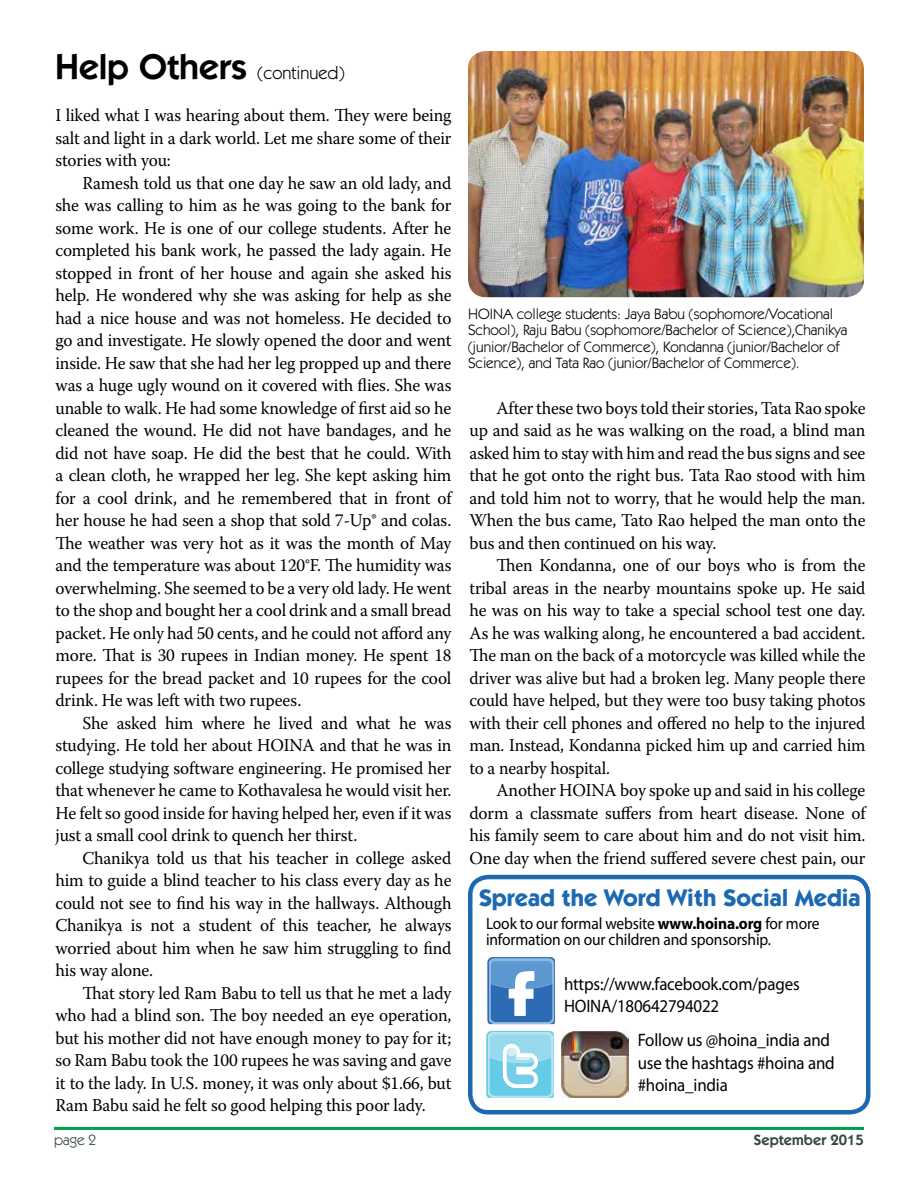
<style>
.page{position:relative;width:918px;height:1188px;background:#fff}
.page>*{position:absolute;margin:0;border:0;box-sizing:border-box;transform-origin:0 0}
.t1{font:700 24px "Itc Kabel";color:#1c69b1}
.t2{font:18px "Warnock Pro";letter-spacing:-.01em;color:#000;scale:.96 1}
.t3{font:18px "Warnock Pro";letter-spacing:-.01em;color:#000;scale:.95 1}
.t4{font:18px/22.5px "Myriad Pro";letter-spacing:-.01em;color:#000;scale:.94 1}
.t5{font:18px "Itc Kabel";color:#000}
.t6{font:16.5px/16.5px "Myriad Pro";letter-spacing:-.01em;color:#000;scale:.94 1}
.t7{font:15px/16.5px "Itc Kabel";color:#000}
.t8{font:600 15px "Itc Kabel";color:#34483c}
.t9{font:15px "Itc Kabel";color:#34483c}
.s1{font-weight:600;font-size:36px}
.s2{font-weight:700}
</style>
<div class="page">
<hr style="left:54px;top:1127px;width:810px;height:3px;background:#00a14b">
<img style="left:468px;top:51px;width:396px;height:246px">
<div style="left:468px;top:875px;width:402px;height:239px;border:4px solid #1c69b1;border-radius:18px"></div>
<svg style="left:486px;top:1031px;width:68px;height:67px;background:#97daed"></svg>
<svg style="left:487px;top:957px;width:68px;height:67px;background:#6999cd"></svg>
<img style="left:562px;top:1031px;width:66px;height:67px">
<p class="t5" style="left:55px;top:62px;width:291px"><span class="s1">Help Others</span> (continued)</p>
<p class="t2" style="left:56px;top:105px;width:414px">I liked what I was hearing about them. They were being</p>
<p class="t2" style="left:56px;top:127px;width:414px">salt and light in a dark world. Let me share some of their</p>
<p class="t2" style="left:56px;top:150px;width:122px">stories with you:</p>
<p class="t2" style="left:82px;top:172px;width:386px">Ramesh told us that one day he saw an old lady, and</p>
<p class="t2" style="left:56px;top:195px;width:414px">she was calling to him as he was going to the bank for</p>
<p class="t2" style="left:56px;top:217px;width:414px">some work. He is one of our college students. After he</p>
<p class="t2" style="left:56px;top:240px;width:414px">completed his bank work, he passed the lady again. He</p>
<p class="t2" style="left:56px;top:262px;width:414px">stopped in front of her house and again she asked his</p>
<p class="t2" style="left:56px;top:285px;width:414px">help. He wondered why she was asking for help as she</p>
<p class="t2" style="left:56px;top:307px;width:414px">had a nice house and was not homeless. He decided to</p>
<p class="t2" style="left:56px;top:330px;width:414px">go and investigate. He slowly opened the door and went</p>
<p class="t2" style="left:56px;top:352px;width:414px">inside. He saw that she had her leg propped up and there</p>
<p class="t2" style="left:56px;top:375px;width:414px">was a huge ugly wound on it covered with flies. She was</p>
<p class="t2" style="left:56px;top:397px;width:414px">unable to walk. He had some knowledge of first aid so he</p>
<p class="t2" style="left:56px;top:420px;width:414px">cleaned the wound. He did not have bandages, and he</p>
<p class="t2" style="left:56px;top:442px;width:414px">did not have soap. He did the best that he could. With</p>
<p class="t2" style="left:56px;top:465px;width:414px">a clean cloth, he wrapped her leg. She kept asking him</p>
<p class="t2" style="left:56px;top:487px;width:414px">for a cool drink, and he remembered that in front of</p>
<p class="t2" style="left:56px;top:510px;width:414px">her house he had seen a shop that sold 7-Up® and colas.</p>
<p class="t2" style="left:56px;top:532px;width:414px">The weather was very hot as it was the month of May</p>
<p class="t2" style="left:56px;top:555px;width:414px">and the temperature was about 120°F. The humidity was</p>
<p class="t2" style="left:56px;top:577px;width:414px">overwhelming. She seemed to be a very old lady. He went</p>
<p class="t2" style="left:56px;top:600px;width:414px">to the shop and bought her a cool drink and a small bread</p>
<p class="t2" style="left:56px;top:622px;width:414px">packet. He only had 50 cents, and he could not afford any</p>
<p class="t2" style="left:56px;top:645px;width:414px">more. That is 30 rupees in Indian money. He spent 18</p>
<p class="t2" style="left:56px;top:667px;width:414px">rupees for the bread packet and 10 rupees for the cool</p>
<p class="t2" style="left:56px;top:690px;width:258px">drink. He was left with two rupees.</p>
<p class="t2" style="left:82px;top:712px;width:386px">She asked him where he lived and what he was</p>
<p class="t2" style="left:56px;top:735px;width:414px">studying. He told her about HOINA and that he was in</p>
<p class="t2" style="left:56px;top:757px;width:414px">college studying software engineering. He promised her</p>
<p class="t2" style="left:56px;top:780px;width:414px">that whenever he came to Kothavalesa he would visit her.</p>
<p class="t2" style="left:56px;top:802px;width:414px">He felt so good inside for having helped her, even if it was</p>
<p class="t2" style="left:56px;top:825px;width:316px">just a small cool drink to quench her thirst.</p>
<p class="t2" style="left:82px;top:847px;width:386px">Chanikya told us that his teacher in college asked</p>
<p class="t2" style="left:56px;top:870px;width:414px">him to guide a blind teacher to his class every day as he</p>
<p class="t2" style="left:56px;top:892px;width:414px">could not see to find his way in the hallways. Although</p>
<p class="t2" style="left:56px;top:915px;width:414px">Chanikya is not a student of this teacher, he always</p>
<p class="t2" style="left:56px;top:937px;width:414px">worried about him when he saw him struggling to find</p>
<p class="t2" style="left:56px;top:960px;width:103px">his way alone.</p>
<p class="t2" style="left:82px;top:982px;width:386px">That story led Ram Babu to tell us that he met a lady</p>
<p class="t2" style="left:56px;top:1005px;width:414px">who had a blind son. The boy needed an eye operation,</p>
<p class="t2" style="left:56px;top:1027px;width:414px">but his mother did not have enough money to pay for it;</p>
<p class="t2" style="left:56px;top:1050px;width:414px">so Ram Babu took the 100 rupees he was saving and gave</p>
<p class="t2" style="left:56px;top:1072px;width:414px">it to the lady. In U.S. money, it was only about $1.66, but</p>
<p class="t2" style="left:56px;top:1095px;width:387px">Ram Babu said he felt so good helping this poor lady.</p>
<p class="t7" style="left:468px;top:305px;width:381px">HOINA college students: Jaya Babu (sophomore/Vocational School), Raju Babu (sophomore/Bachelor of Science),Chanikya (junior/Bachelor of Commerce), Kondanna (junior/Bachelor of Science), and Tata Rao (junior/Bachelor of Commerce).</p>
<p class="t2" style="left:497px;top:397px;width:386px">After these two boys told their stories, Tata Rao spoke</p>
<p class="t2" style="left:470px;top:420px;width:414px">up and said as he was walking on the road, a blind man</p>
<p class="t2" style="left:470px;top:442px;width:414px">asked him to stay with him and read the bus signs and see</p>
<p class="t2" style="left:470px;top:465px;width:414px">that he got onto the right bus. Tata Rao stood with him</p>
<p class="t2" style="left:470px;top:487px;width:414px">and told him not to worry, that he would help the man.</p>
<p class="t2" style="left:470px;top:510px;width:414px">When the bus came, Tato Rao helped the man onto the</p>
<p class="t2" style="left:470px;top:532px;width:259px">bus and then continued on his way.</p>
<p class="t3" style="left:496px;top:555px;width:390px">Then Kondanna, one of our boys who is from the</p>
<p class="t3" style="left:469px;top:577px;width:418px">tribal areas in the nearby mountains spoke up. He said</p>
<p class="t3" style="left:469px;top:600px;width:418px">he was on his way to take a special school test one day.</p>
<p class="t3" style="left:469px;top:622px;width:418px">As he was walking along, he encountered a bad accident.</p>
<p class="t3" style="left:469px;top:645px;width:418px">The man on the back of a motorcycle was killed while the</p>
<p class="t3" style="left:469px;top:667px;width:418px">driver was alive but had a broken leg. Many people there</p>
<p class="t3" style="left:469px;top:690px;width:418px">could have helped, but they were too busy taking photos</p>
<p class="t3" style="left:469px;top:712px;width:418px">with their cell phones and offered no help to the injured</p>
<p class="t3" style="left:469px;top:735px;width:418px">man. Instead, Kondanna picked him up and carried him</p>
<p class="t3" style="left:469px;top:757px;width:149px">to a nearby hospital.</p>
<p class="t2" style="left:496px;top:780px;width:386px">Another HOINA boy spoke up and said in his college</p>
<p class="t2" style="left:470px;top:802px;width:414px">dorm a classmate suffers from heart disease. None of</p>
<p class="t2" style="left:470px;top:825px;width:414px">his family seem to care about him and do not visit him.</p>
<p class="t2" style="left:470px;top:847px;width:414px">One day when the friend suffered severe chest pain, our</p>
<p class="t1" style="left:479px;top:883px;width:383px">Spread the Word With Social Media</p>
<p class="t6" style="left:486px;top:915px;width:356px">Look to our formal website <span class="s2">www.hoina.org</span> for more information on our children and sponsorship.</p>
<p class="t4" style="left:564px;top:972px;width:252px">https://www.facebook.com/pages<br>HOINA/180642794022</p>
<p class="t4" style="left:638px;top:1029px;width:211px">Follow us @hoina_india and use the hashtags #hoina and #hoina_india</p>
<p class="t9" style="left:54px;top:1131px;width:44px">page 2</p>
<p class="t8" style="left:754px;top:1131px;width:112px">September 2015</p>
</div>
